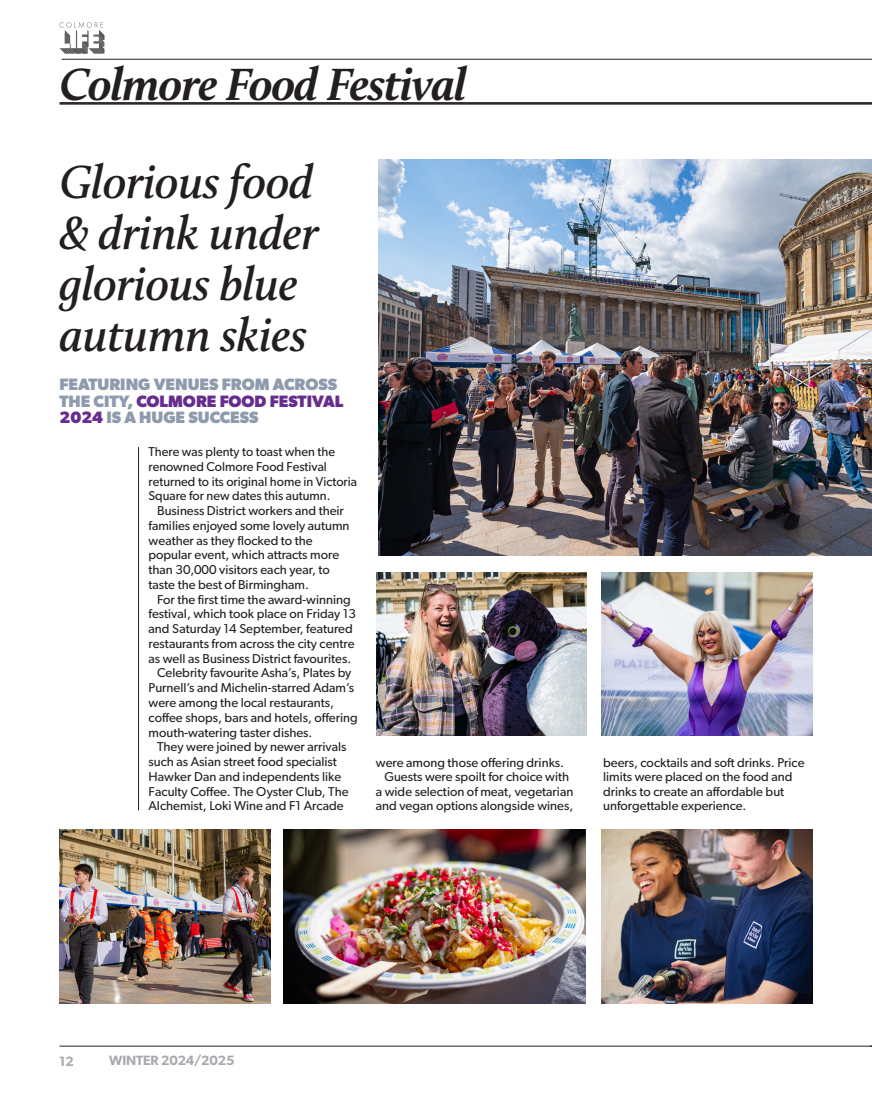
<style>
.page{position:relative;width:872px;height:1106px;background:#fff}
.page>*{position:absolute;margin:0;border:0;box-sizing:border-box;transform-origin:0 0}
.t1{font:italic 600 48px/51px "Calluna";letter-spacing:-.01em;color:#231f20}
.t2{font:italic 700 46.65px "Calluna";letter-spacing:-.02em;color:#231f20}
.Movers___Shakers_Company_name{font:700 16.5px/16.5px "Gibson";color:#8e9aad}
.t3{font:600 13.5px "Gibson";letter-spacing:-.01em;color:#a8a9ad}
.Body_copy_ROMAN{font:12.9px/14.7px "Gibson";color:#231f20}
.Body_copy_ROMAN_INTRO{font:12.9px/14.7px "Gibson";color:#231f20}
.s1{color:#662d8e}
</style>
<div class="page">
<hr style="left:60px;top:1045px;width:812px;height:1px;background:#231f20">
<hr style="left:62px;top:59px;width:810px;height:1px;background:#231f20">
<svg style="left:60px;top:22px;width:44px;height:32px"></svg>
<hr style="left:60px;top:102px;width:812px;height:1px;background:#231f20">
<hr style="left:60px;top:103px;width:812px;height:1px;background:#231f20">
<hr style="left:60px;top:104px;width:812px;height:1px;background:#231f20">
<hr style="left:138px;top:447px;width:1px;height:363px;background:#231f20">
<img style="left:378px;top:160px;width:494px;height:395px">
<img style="left:284px;top:829px;width:302px;height:174px">
<img style="left:60px;top:829px;width:210px;height:174px">
<img style="left:602px;top:829px;width:210px;height:174px">
<img style="left:602px;top:573px;width:210px;height:162px">
<img style="left:376px;top:573px;width:210px;height:162px">
<p class="t2" style="left:60px;top:56px;width:409px">Colmore Food Festival</p>
<p class="t1" style="left:60px;top:156px;width:260px">Glorious food &amp; drink under glorious blue autumn skies</p>
<p class="Movers___Shakers_Company_name" style="left:60px;top:376px;width:285px">FEATURING VENUES FROM ACROSS<br>THE CITY, <span class="s1">COLMORE FOOD FESTIVAL<br>2024</span> IS A HUGE SUCCESS</p>
<p class="Body_copy_ROMAN_INTRO" style="left:148px;top:444px;width:210px">There was plenty to toast when the renowned Colmore Food Festival returned to its original home in Victoria Square for new dates this autumn.</p>
<p class="Body_copy_ROMAN" style="left:148px;top:503px;width:202px;text-indent:9px">Business District workers and their families enjoyed some lovely autumn weather as they flocked to the popular event, which attracts more than 30,000 visitors each year, to taste the best of Birmingham.</p>
<p class="Body_copy_ROMAN" style="left:148px;top:591px;width:209px;text-align:center">For the first time the award-winning festival, which took place on Friday 13 and Saturday 14 September, featured restaurants from across the city centre as well as Business District favourites.</p>
<p class="Body_copy_ROMAN" style="left:148px;top:665px;width:211px;text-indent:9px">Celebrity favourite Asha’s, Plates by Purnell’s and Michelin-starred Adam’s were among the local restaurants, coffee shops, bars and hotels, offering mouth-watering taster dishes.</p>
<p class="Body_copy_ROMAN" style="left:148px;top:739px;width:201px;text-indent:9px">They were joined by newer arrivals such as Asian street food specialist Hawker Dan and independents like Faculty Coffee. The Oyster Club, The Alchemist, Loki Wine and F1 Arcade</p>
<p class="Body_copy_ROMAN" style="left:376px;top:754px;width:190px">were among those offering drinks.</p>
<p class="Body_copy_ROMAN" style="left:376px;top:769px;width:199px;text-align:center">Guests were spoilt for choice with<br>a wide selection of meat, vegetarian and vegan options alongside wines,</p>
<p class="Body_copy_ROMAN" style="left:603px;top:754px;width:203px">beers, cocktails and soft drinks. Price limits were placed on the food and drinks to create an affordable but unforgettable experience.</p>
<p class="t3" style="left:59px;top:1053px;width:16px">12</p>
<p class="t3" style="left:109px;top:1051px;width:127px">WINTER 2024/2025</p>
</div>
